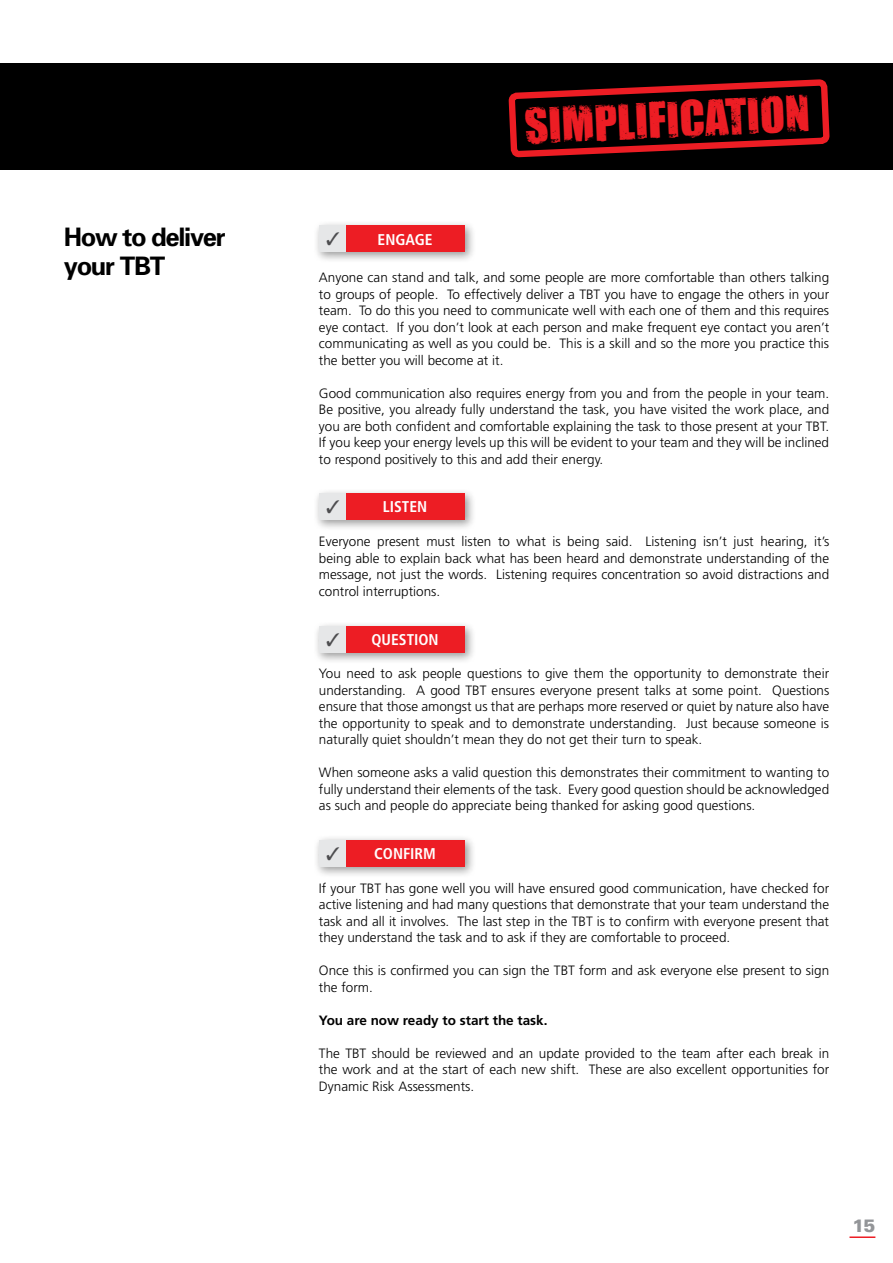
<style>
.page{position:relative;width:893px;height:1263px;background:#fff}
.page>*{position:absolute;margin:0;border:0;box-sizing:border-box;transform-origin:0 0}
.t1{font:45.9px "TADGRUNGECAPS";color:#ed1d24}
.t2{font:700 25.5px/28.5px "Univers";letter-spacing:-.05em;color:#000}
.t3{font:900 18px "Univers";color:#939598}
.t4{font:700 condensed 15.6px "Frutiger";color:#fff}
.t5{font:300 13.5px/16.5px "Frutiger";color:#000;text-align:justify}
.t6{font:700 13.5px "Frutiger";color:#000}
.s1{color:#4d4d4f}
</style>
<div class="page">
<div style="left:0;top:64px;width:893px;height:106px;background:#000"></div>
<hr style="left:849px;top:1236px;width:26px;height:2px;background:#ed1d24">
<svg style="left:508px;top:82px;width:322px;height:76px"></svg>
<div style="left:313px;top:620px;width:163px;height:44px;background:#000;opacity:.4"></div>
<div style="left:346px;top:626px;width:119px;height:27px;background:#ed1d24"></div>
<div style="left:319px;top:626px;width:27px;height:27px;background:#e6e7e8"></div>
<div style="left:313px;top:834px;width:163px;height:44px;background:#000;opacity:.4"></div>
<div style="left:346px;top:840px;width:119px;height:26px;background:#ed1d24"></div>
<div style="left:319px;top:840px;width:27px;height:26px;background:#e6e7e8"></div>
<div style="left:313px;top:487px;width:163px;height:44px;background:#000;opacity:.4"></div>
<div style="left:346px;top:493px;width:119px;height:27px;background:#ed1d24"></div>
<div style="left:319px;top:493px;width:27px;height:27px;background:#e6e7e8"></div>
<div style="left:313px;top:220px;width:163px;height:43px;background:#000;opacity:.4"></div>
<div style="left:346px;top:225px;width:119px;height:27px;background:#ed1d24"></div>
<div style="left:319px;top:225px;width:27px;height:27px;background:#e6e7e8"></div>
<h2 class="t2" style="left:64px;top:222px;width:163px">How to deliver your TBT</h2>
<p class="t4" style="left:326px;top:230px;width:108px"><span class="s1">✓</span> ENGAGE</p>
<h1 class="t1" style="left:524px;top:106px;width:287px;rotate:-3deg">SIMPLIFICATION</h1>
<p class="t5" style="left:319px;top:270px;width:512px">Anyone can stand and talk, and some people are more comfortable than others talking to groups of people. To effectively deliver a TBT you have to engage the others in your team. To do this you need to communicate well with each one of them and this requires eye contact. If you don’t look at each person and make frequent eye contact you aren’t communicating as well as you could be. This is a skill and so the more you practice this the better you will become at it.</p>
<p class="t5" style="left:319px;top:385px;width:512px">Good communication also requires energy from you and from the people in your team.<br>Be positive, you already fully understand the task, you have visited the work place, and you are both confident and comfortable explaining the task to those present at your TBT.<br>If you keep your energy levels up this will be evident to your team and they will be inclined to respond positively to this and add their energy.</p>
<p class="t5" style="left:319px;top:501px;width:34px">Listen</p>
<p class="t5" style="left:319px;top:534px;width:512px">Everyone present must listen to what is being said. Listening isn’t just hearing, it’s being able to explain back what has been heard and demonstrate understanding of the message, not just the words. Listening requires concentration so avoid distractions and control interruptions.</p>
<p class="t4" style="left:326px;top:498px;width:103px"><span class="s1">✓</span> LISTEN</p>
<p class="t4" style="left:326px;top:631px;width:114px"><span class="s1">✓</span> QUESTION</p>
<p class="t5" style="left:319px;top:666px;width:512px">You need to ask people questions to give them the opportunity to demonstrate their understanding. A good TBT ensures everyone present talks at some point. Questions ensure that those amongst us that are perhaps more reserved or quiet by nature also have the opportunity to speak and to demonstrate understanding. Just because someone is naturally quiet shouldn’t mean they do not get their turn to speak.</p>
<p class="t5" style="left:319px;top:765px;width:512px">When someone asks a valid question this demonstrates their commitment to wanting to fully understand their elements of the task. Every good question should be acknowledged as such and people do appreciate being thanked for asking good questions.</p>
<p class="t4" style="left:326px;top:844px;width:111px"><span class="s1">✓</span> CONFIRM</p>
<p class="t5" style="left:319px;top:880px;width:512px">If your TBT has gone well you will have ensured good communication, have checked for active listening and had many questions that demonstrate that your team understand the task and all it involves. The last step in the TBT is to confirm with everyone present that they understand the task and to ask if they are comfortable to proceed.</p>
<p class="t5" style="left:319px;top:963px;width:512px">Once this is confirmed you can sign the TBT form and ask everyone else present to sign the form.</p>
<p class="t6" style="left:319px;top:1012px;width:230px">You are now ready to start the task.</p>
<p class="t5" style="left:319px;top:1045px;width:512px">The TBT should be reviewed and an update provided to the team after each break in the work and at the start of each new shift. These are also excellent opportunities for Dynamic Risk Assessments.</p>
<h3 class="t3" style="left:852px;top:1214px;width:25px">15</h3>
</div>
